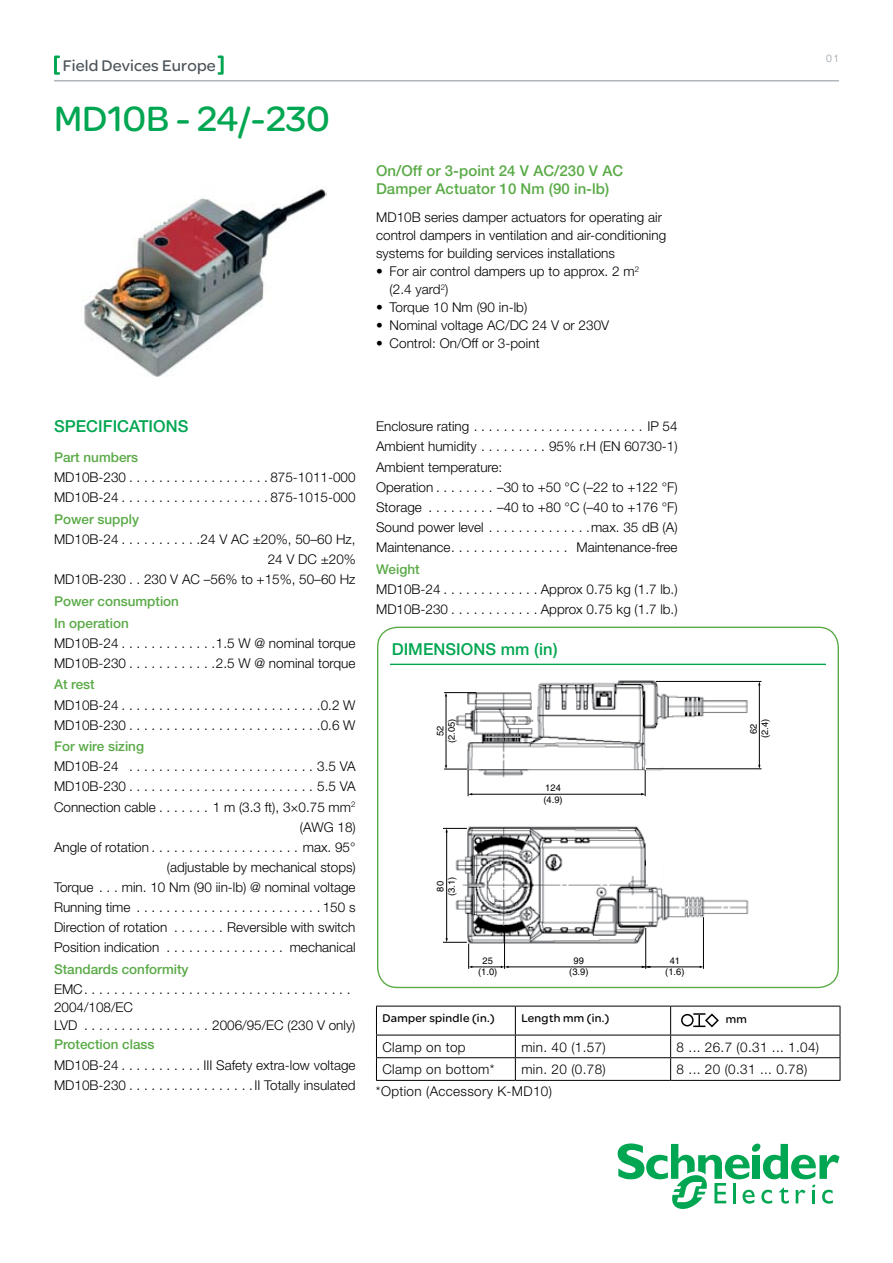
<style>
.page{position:relative;width:893px;height:1263px;background:#fff}
.page>*{position:absolute;margin:0;border:0;box-sizing:border-box;transform-origin:0 0}
.t1{font:37.5px "SE Optimist";color:#00a651}
.t2{font:500 16.5px "Helvetica Neue";letter-spacing:.005em;color:#00a651}
.t3{font:16.5px "SE Optimist";letter-spacing:.01em;color:#4d555b}
.t4{font:500 15px/18px "Helvetica Neue";letter-spacing:.005em;color:#5aaa47}
.t5{font:300 13.5px/20.1px "Helvetica Neue";color:#000}
.t6{font:500 13.5px/21.6px "Helvetica Neue";color:#5aaa47}
.t7{font:300 13.5px "Helvetica Neue";letter-spacing:.025em;color:#000}
.t8{font:12px "SE Optimist";letter-spacing:.025em;color:#000}
.t9{font:300 10.5px "Helvetica";color:#979ea4}
.t10{font:9.3px/11.2px "Helvetica";color:#000;text-align:center}
</style>
<div class="page">
<img style="left:82px;top:189px;width:245px;height:188px">
<hr style="left:54px;top:80px;width:785px;height:1px;background:#979ea4">
<svg style="left:54px;top:55px;width:6px;height:20px"></svg>
<svg style="left:218px;top:56px;width:6px;height:19px"></svg>
<svg style="left:618px;top:1143px;width:221px;height:66px"></svg>
<hr style="left:390px;top:664px;width:436px;height:1px;background:#00a651">
<img style="left:450px;top:680px;width:303px;height:98px">
<hr style="left:471px;top:794px;width:172px;height:1px;background:#000">
<svg style="left:641px;top:770px;width:5px;height:26px"></svg>
<hr style="left:656px;top:681px;width:105px;height:1px;background:#000">
<hr style="left:759px;top:685px;width:1px;height:81px;background:#000">
<hr style="left:444px;top:692px;width:32px;height:1px;background:#000">
<hr style="left:446px;top:695px;width:1px;height:71px;background:#000">
<svg style="left:444px;top:765px;width:28px;height:31px"></svg>
<div style="left:645px;top:765px;width:17px;height:5px;background:#fff"></div>
<hr style="left:646px;top:768px;width:115px;height:1px;background:#000">
<img style="left:451px;top:826px;width:298px;height:124px">
<hr style="left:504px;top:926px;width:1px;height:43px;background:#000">
<hr style="left:645px;top:928px;width:1px;height:41px;background:#000">
<hr style="left:703px;top:917px;width:1px;height:52px;background:#000">
<hr style="left:471px;top:967px;width:30px;height:1px;background:#000">
<hr style="left:508px;top:967px;width:143px;height:1px;background:#000">
<svg style="left:501px;top:966px;width:8px;height:2px"></svg>
<hr style="left:649px;top:967px;width:52px;height:1px;background:#000">
<svg style="left:642px;top:966px;width:7px;height:2px"></svg>
<hr style="left:446px;top:831px;width:1px;height:108px;background:#000">
<svg style="left:443px;top:938px;width:29px;height:31px"></svg>
<svg style="left:443px;top:828px;width:24px;height:4px"></svg>
<div style="left:646px;top:859px;width:17px;height:24px;background:#fff"></div>
<svg style="left:649px;top:884px;width:18px;height:2px"></svg>
<div style="left:681px;top:1014px;width:13px;height:12px;border:2px solid #000;border-radius:50%"></div>
<svg style="left:693px;top:1013px;width:26px;height:14px"></svg>
<hr style="left:376px;top:1006px;width:139px;height:1px;background:#000">
<hr style="left:515px;top:1006px;width:156px;height:1px;background:#000">
<hr style="left:671px;top:1006px;width:169px;height:1px;background:#000">
<hr style="left:376px;top:1035px;width:139px;height:1px;background:#000">
<hr style="left:515px;top:1035px;width:156px;height:1px;background:#000">
<hr style="left:671px;top:1035px;width:169px;height:1px;background:#000">
<hr style="left:376px;top:1057px;width:139px;height:1px;background:#000">
<svg style="left:376px;top:1006px;width:1px;height:74px"></svg>
<hr style="left:515px;top:1057px;width:156px;height:1px;background:#000">
<svg style="left:515px;top:1006px;width:1px;height:74px"></svg>
<hr style="left:671px;top:1057px;width:169px;height:1px;background:#000">
<svg style="left:670px;top:1006px;width:1px;height:74px"></svg>
<svg style="left:840px;top:1006px;width:1px;height:74px"></svg>
<hr style="left:376px;top:1080px;width:139px;height:1px;background:#000">
<hr style="left:515px;top:1080px;width:156px;height:1px;background:#000">
<hr style="left:671px;top:1080px;width:169px;height:1px;background:#000">
<p class="t3" style="left:63px;top:54px;width:154px">Field Devices Europe</p>
<h1 class="t1" style="left:54px;top:92px;width:278px">MD10B - 24/-230</h1>
<p class="t4" style="left:376px;top:161px;width:249px">On/Off or 3-point 24 V AC/230 V AC<br>Damper Actuator 10 Nm (90 in-lb)</p>
<p class="t5" style="left:376px;top:208px;width:292px;line-height:18px">MD10B series damper actuators for operating air control dampers in ventilation and air-conditioning systems for building services installations</p>
<p class="t5" style="left:390px;top:262px;width:251px;line-height:18px;text-indent:-13px">• For air control dampers up to approx. 2 m<sup>2 </sup>(2. 4 yard<sup>2</sup>)</p>
<p class="t5" style="left:376px;top:297px;width:153px">• Torque 10 Nm (90 in-lb)</p>
<p class="t5" style="left:376px;top:315px;width:235px">• Nominal voltage AC/DC 24 V or 230V</p>
<p class="t5" style="left:376px;top:333px;width:165px">• Control: On/Off or 3-point</p>
<p class="t9" style="left:826px;top:52px;width:14px">01</p>
<p class="t2" style="left:54px;top:416px;width:136px">SPECIFICATIONS</p>
<p class="t6" style="left:54px;top:446px;width:86px">Part numbers</p>
<p class="t5" style="left:54px;top:467px;width:303px">MD10B-230 . . . . . . . . . . . . . . . . . . 875-1011-000<br>MD10B-24 . . . . . . . . . . . . . . . . . . . 875-1015-000</p>
<p class="t6" style="left:54px;top:508px;width:87px">Power supply</p>
<p class="t5" style="left:54px;top:529px;width:303px;text-align:right">MD10B-24 . . . . . . . . . . 24 V AC ±20%, 50–60 Hz,<br>24 V DC ±20%<br>MD10B-230 . . 230 V AC –56% to +15%, 50–60 Hz</p>
<p class="t6" style="left:54px;top:590px;width:127px">Power consumption<br>In operation</p>
<p class="t5" style="left:54px;top:632px;width:303px">MD10B-24 . . . . . . . . . . . . 1. 5 W @ nominal torque<br>MD10B-230 . . . . . . . . . . . 2. 5 W @ nominal torque</p>
<p class="t6" style="left:54px;top:674px;width:42px">At rest</p>
<p class="t5" style="left:54px;top:694px;width:303px">MD10B-24 . . . . . . . . . . . . . . . . . . . . . . . . . . 0.2 W<br>MD10B-230 . . . . . . . . . . . . . . . . . . . . . . . . . 0.6 W</p>
<p class="t6" style="left:54px;top:735px;width:92px">For wire sizing</p>
<p class="t5" style="left:54px;top:756px;width:303px;text-align:right">MD10B-24 .........................3.5 VA MD10B-230 . . . . . . . . . . . . . . . . . . . . . . . . . 5.5 VA Connection cable . . . . . . . 1 m (3.3 ft), 3×0. 75 mm<sup>2 </sup>(AWG 18)<br>Angle of rotation . . . . . . . . . . . . . . . . . . . . max. 95° (adjustable by mechanical stops)<br>Torque . . . min. 10 Nm (90 iin-lb) @ nominal voltage Running time ........................ 150 s Direction of rotation . . . . . . . Reversible with switch Position indication . . . . . . . . . . . . . . . . mechanical</p>
<p class="t6" style="left:54px;top:958px;width:136px">Standards conformity</p>
<p class="t5" style="left:54px;top:980px;width:303px;line-height:18px">EMC . . . . . . . . . . . . . . . . . . . . . . . . . . . . . . . . . . . .<br>2004/108/EC<br>LVD . . . . . . . . . . . . . . . . . 2006/95/EC (230 V only)</p>
<p class="t6" style="left:54px;top:1034px;width:102px">Protection class</p>
<p class="t5" style="left:54px;top:1054px;width:303px">MD10B-24 . . . . . . . . . . III Safety extra-low voltage<br>MD10B-230 . . . . . . . . . . . . . . . . II Totally insulated</p>
<p class="t5" style="left:376px;top:416px;width:303px">Enclosure rating .......................IP 54<br>Ambient humidity . . . . . . . . . 95% r. H (EN 60730-1)<br>Ambient temperature:<br>Operation . . . . . . . –30 to +50 °C (–22 to +122 °F)<br>Storage . . . . . . . . –40 to +80 °C (–40 to +176 °F)<br>Sound power level . . . . . . . . . . . . . max. 35 dB (A)<br>Maintenance . . . . . . . . . . . . . . . . Maintenance-free</p>
<p class="t6" style="left:376px;top:558px;width:45px">Weight</p>
<p class="t5" style="left:376px;top:578px;width:303px">MD10B-24 . . . . . . . . . . . . Approx 0. 75 kg (1. 7 lb.)<br>MD10B-230 . . . . . . . . . . . Approx 0. 75 kg (1. 7 lb.)</p>
<p class="t2" style="left:392px;top:639px;width:168px">DIMENSIONS mm (in)</p>
<p class="t10" style="left:434px;top:743px;width:26px;rotate:-90deg">52 (2.05)</p>
<p class="t10" style="left:748px;top:738px;width:21px;rotate:-90deg">62 (2.4)</p>
<p class="t10" style="left:434px;top:896px;width:21px;rotate:-90deg">80 (3.1)</p>
<p class="t10" style="left:543px;top:782px;width:21px;text-align:left">124 (4.9)</p>
<p class="t10" style="left:478px;top:955px;width:21px">25 (1.0)</p>
<p class="t10" style="left:665px;top:955px;width:21px">41 (1.6)</p>
<p class="t8" style="left:382px;top:1009px;width:114px">Damper spindle (in.)</p>
<p class="t8" style="left:521px;top:1009px;width:89px">Length mm (in.)</p>
<p class="t8" style="left:726px;top:1010px;width:23px">mm</p>
<p class="t7" style="left:382px;top:1039px;width:85px">Clamp on top</p>
<p class="t5" style="left:521px;top:1036px;width:86px">min. 40 (1.57)</p>
<p class="t5" style="left:677px;top:1036px;width:144px">8 ... 26.7 (0.31 ... 1.04)</p>
<p class="t7" style="left:382px;top:1061px;width:114px">Clamp on bottom*</p>
<p class="t5" style="left:521px;top:1059px;width:86px">min. 20 (0.78)</p>
<p class="t5" style="left:677px;top:1059px;width:132px">8 ... 20 (0.31 ... 0.78)</p>
<p class="t7" style="left:376px;top:1082px;width:177px">*Option (Accessory K-MD10)</p>
<p class="t10" style="left:569px;top:955px;width:21px">99 (3.9)</p>
</div>
